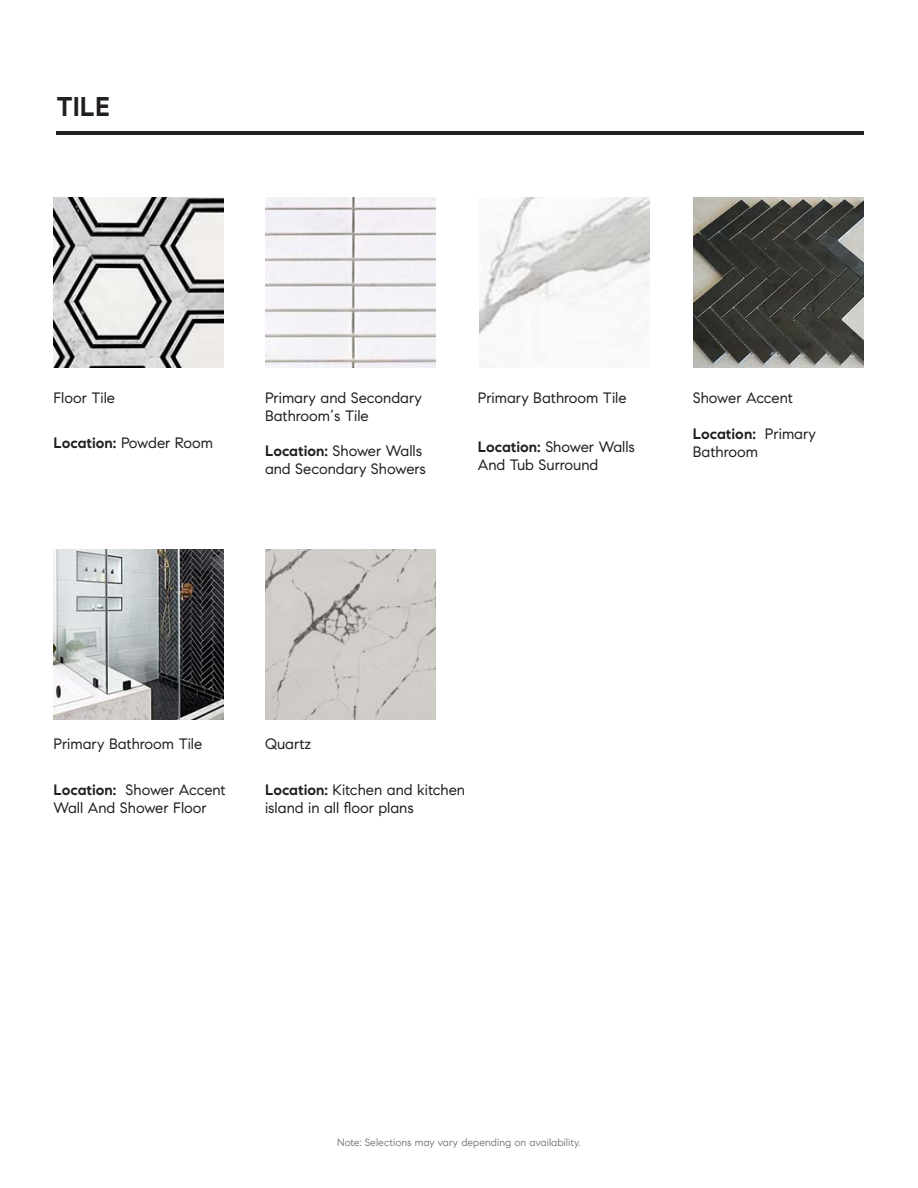
<style>
.page{position:relative;width:918px;height:1188px;background:#fff}
.page>*{position:absolute;margin:0;border:0;box-sizing:border-box;transform-origin:0 0}
.t1{font:700 27px "Compass Sans";color:#231f20}
.t2{font:15px/18px "Compass Sans";color:#231f20}
.t3{font:10.5px "Compass Sans";color:#808080}
.s1{font-weight:700}
</style>
<div class="page">
<img style="left:53px;top:549px;width:171px;height:171px">
<img style="left:265px;top:550px;width:170px;height:170px">
<img style="left:53px;top:197px;width:171px;height:170px">
<hr style="left:56px;top:131px;width:808px;height:4px;background:#231f20">
<img style="left:265px;top:197px;width:170px;height:170px">
<img style="left:694px;top:197px;width:170px;height:170px">
<img style="left:479px;top:197px;width:170px;height:170px">
<p class="t1" style="left:56px;top:91px;width:55px">TILE</p>
<p class="t2" style="left:53px;top:388px;width:63px">Floor Tile</p>
<p class="t2" style="left:53px;top:433px;width:161px"><span class="s1">Location:</span> Powder Room</p>
<p class="t2" style="left:265px;top:388px;width:159px">Primary and Secondary<br>Bathroom´s Tile</p>
<p class="t2" style="left:265px;top:442px;width:163px"><span class="s1">Location:</span> Shower Walls and Secondary Showers</p>
<p class="t2" style="left:478px;top:388px;width:150px">Primary Bathroom Tile</p>
<p class="t2" style="left:478px;top:438px;width:159px"><span class="s1">Location:</span> Shower Walls<br>And Tub Surround</p>
<p class="t2" style="left:693px;top:388px;width:102px">Shower Accent</p>
<p class="t2" style="left:693px;top:424px;width:125px"><span class="s1">Location:</span> Primary<br>Bathroom</p>
<p class="t2" style="left:53px;top:735px;width:150px">Primary Bathroom Tile</p>
<p class="t2" style="left:53px;top:781px;width:174px"><span class="s1">Location:</span> Shower Accent<br>Wall And Shower Floor</p>
<p class="t2" style="left:265px;top:735px;width:48px">Quartz</p>
<p class="t2" style="left:265px;top:781px;width:202px"><span class="s1">Location:</span> Kitchen and kitchen island in all floor plans</p>
<p class="t3" style="left:337px;top:1136px;width:245px">Note: Selections may vary depending on availability.</p>
</div>
